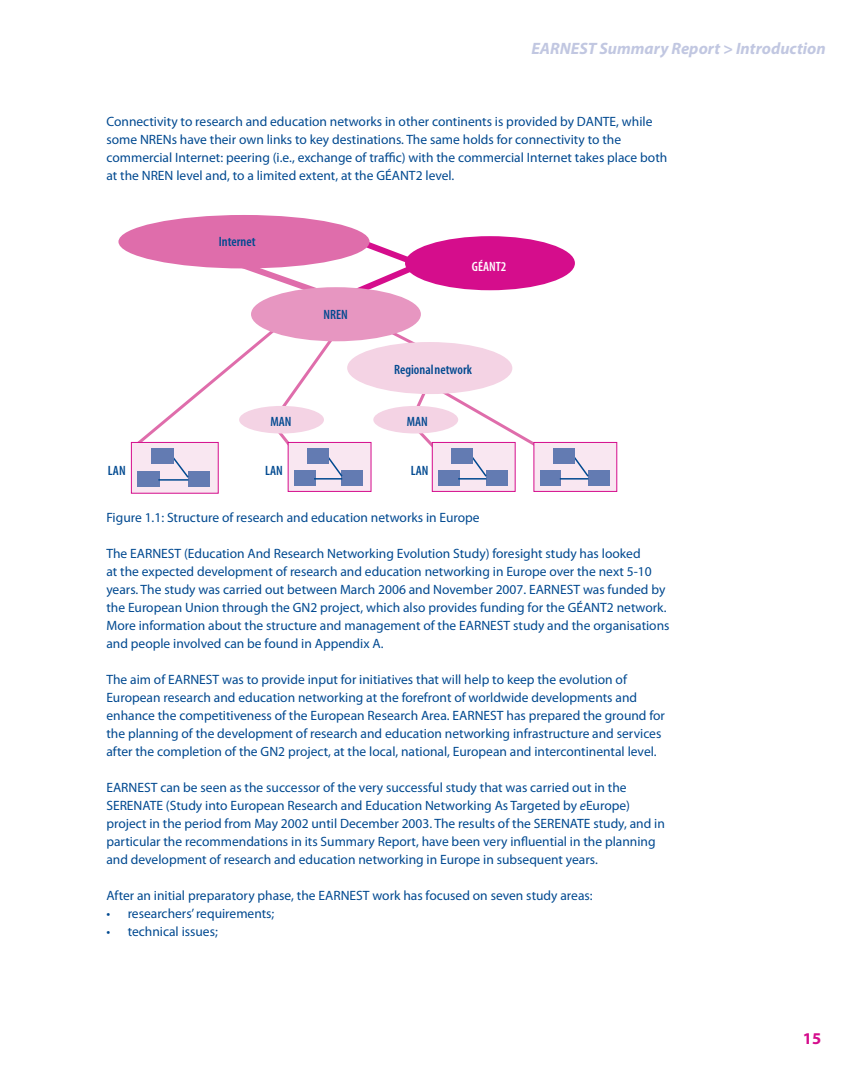
<style>
.page{position:relative;width:864px;height:1076px;background:#fff}
.page>*{position:absolute;margin:0;border:0;box-sizing:border-box;transform-origin:0 0}
.t1{font:italic 700 16.5px "Myriad Pro";color:#c1c7e1}
.t2{font:700 16.5px "Myriad Pro";color:#d50d8c}
.t3{font:13.5px/18px "Myriad Pro";color:#014990}
.t4{font:600 condensed 13.5px "Myriad Pro";color:#014990}
.t5{font:600 condensed 13.5px "Myriad Pro";color:#fff}
.s1{font-style:italic}
</style>
<div class="page">
<svg style="left:118px;top:215px;width:500px;height:279px"></svg>
<p class="t1" style="left:531px;top:38px;width:295px">EARNEST Summary Report &gt; Introduction</p>
<p class="t3" style="left:106px;top:112px;width:562px">Connectivity to research and education networks in other continents is provided by DANTE, while some NRENs have their own links to key destinations. The same holds for connectivity to the commercial Internet: peering (i.e., exchange of traffic) with the commercial Internet takes place both at the NREN level and, to a limited extent, at the GÉANT2 level.</p>
<p class="t4" style="left:219px;top:233px;width:38px">Internet</p>
<p class="t4" style="left:323px;top:306px;width:26px">NREN</p>
<p class="t4" style="left:270px;top:413px;width:23px">MAN</p>
<p class="t5" style="left:471px;top:258px;width:36px">GÉANT2</p>
<p class="t4" style="left:394px;top:361px;width:79px">Regionalnetwork</p>
<p class="t4" style="left:406px;top:413px;width:23px">MAN</p>
<p class="t4" style="left:108px;top:462px;width:19px">LAN</p>
<p class="t4" style="left:265px;top:462px;width:19px">LAN</p>
<p class="t4" style="left:410px;top:462px;width:19px">LAN</p>
<p class="t3" style="left:106px;top:508px;width:374px">Figure 1.1: Structure of research and education networks in Europe</p>
<p class="t3" style="left:106px;top:544px;width:564px">The EARNEST (Education And Research Networking Evolution Study) foresight study has looked<br>at the expected development of research and education networking in Europe over the next 5-10 years. The study was carried out between March 2006 and November 2007. EARNEST was funded by the European Union through the GN2 project, which also provides funding for the GÉANT2 network.<br>More information about the structure and management of the EARNEST study and the organisations and people involved can be found in Appendix A.</p>
<p class="t3" style="left:106px;top:670px;width:560px">The aim of EARNEST was to provide input for initiatives that will help to keep the evolution of European research and education networking at the forefront of worldwide developments and enhance the competitiveness of the European Research Area. EARNEST has prepared the ground for the planning of the development of research and education networking infrastructure and services after the completion of the GN2 project, at the local, national, European and intercontinental level.</p>
<p class="t3" style="left:106px;top:778px;width:560px">EARNEST can be seen as the successor of the very successful study that was carried out in the SERENATE (Study into European Research and Education Networking As Targeted by <span class="s1">e</span>Europe) project in the period from May 2002 until December 2003. The results of the SERENATE study, and in particular the recommendations in its Summary Report, have been very influential in the planning and development of research and education networking in Europe in subsequent years.</p>
<p class="t3" style="left:106px;top:886px;width:487px">After an initial preparatory phase, the EARNEST work has focused on seven study areas:</p>
<p class="t3" style="left:106px;top:904px;width:169px">• researchers’ requirements;</p>
<p class="t3" style="left:106px;top:922px;width:113px">• technical issues;</p>
<p class="t2" style="left:802px;top:1028px;width:20px">15</p>
</div>
